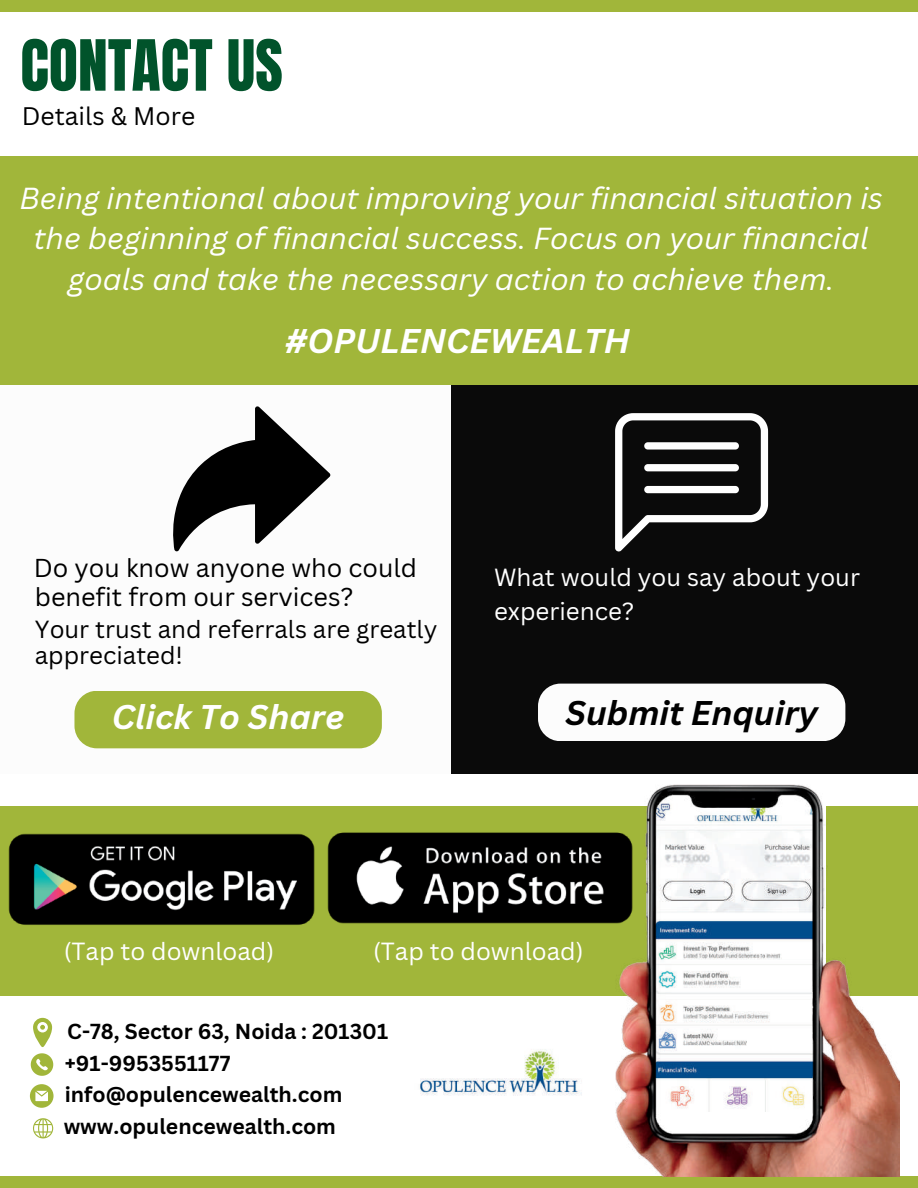
<style>
.page{position:relative;width:918px;height:1188px;background:#fff}
.page>*{position:absolute;margin:0;border:0;box-sizing:border-box;transform-origin:0 0}
.t1{font:60px "Anton";color:#01532b}
.t2{font:italic 700 33.3px "Canva Sans";color:#fff}
.t3{font:italic 700 33.3px "Canva Sans";color:#000}
.t4{font:italic 29.55px/40.5px "Canva Sans";color:#fff;text-align:center}
.t5{font:25.2px/28.3px "Canva Sans";color:#000}
.t6{font:24.75px "Canva Sans";color:#000}
.t7{font:24.15px/33.8px "Canva Sans";color:#fff}
.t8{font:24.15px/25.5px "Canva Sans";color:#000}
.t9{font:700 21.15px/31.5px "Canva Sans";color:#000}
</style>
<div class="page">
<div style="left:0;top:1176px;width:918px;height:12px;background:#a1b63a"></div>
<div style="left:0;top:0;width:918px;height:12px;background:#a1b63a"></div>
<div style="left:0;top:156px;width:918px;height:617px;background:#a1b63a"></div>
<div style="left:0;top:385px;width:459px;height:388px;background:#fcfcfc"></div>
<div style="left:451px;top:385px;width:467px;height:388px;background:#0a0a0a"></div>
<svg style="left:173px;top:406px;width:157px;height:145px"></svg>
<div style="left:74px;top:691px;width:308px;height:57px;background:#a1b63a;border-radius:23px"></div>
<svg style="left:615px;top:413px;width:153px;height:138px"></svg>
<div style="left:538px;top:684px;width:307px;height:57px;background:#fcfcfc;border-radius:22px"></div>
<div style="left:0;top:806px;width:918px;height:189px;background:#a1b63a"></div>
<img style="left:615px;top:785px;width:285px;height:391px">
<img style="left:8px;top:833px;width:303px;height:92px">
<img style="left:311px;top:819px;width:338px;height:115px">
<svg style="left:33px;top:1018px;width:19px;height:29px"></svg>
<svg style="left:31px;top:1053px;width:22px;height:23px"></svg>
<svg style="left:30px;top:1084px;width:24px;height:24px"></svg>
<svg style="left:33px;top:1118px;width:20px;height:20px"></svg>
<img style="left:420px;top:1049px;width:162px;height:47px">
<h1 class="t1" style="left:20px;top:22px;width:264px">CONTACT US</h1>
<p class="t6" style="left:22px;top:98px;width:175px">Details &amp; More</p>
<p class="t4" style="left:19px;top:177px;width:865px">Being intentional about improving your financial situation is the beginning of financial success. Focus on your financial goals and take the necessary action to achieve them.</p>
<p class="t2" style="left:285px;top:318px;width:346px">#OPULENCEWEALTH</p>
<p class="t5" style="left:34px;top:553px;width:385px">Do you know anyone who could benefit from our services?</p>
<p class="t8" style="left:35px;top:616px;width:404px">Your trust and referrals are greatly appreciated!</p>
<p class="t2" style="left:112px;top:694px;width:234px">Click To Share</p>
<p class="t7" style="left:494px;top:560px;width:368px">What would you say about your experience?</p>
<p class="t3" style="left:566px;top:690px;width:254px">Submit Enquiry</p>
<p class="t7" style="left:64px;top:934px;width:212px">(Tap to download)</p>
<p class="t7" style="left:373px;top:934px;width:212px">(Tap to download)</p>
<p class="t9" style="left:64px;top:1015px;width:326px">C-78, Sector 63, Noida : 201301 +91-9953551177 info@opulencewealth.com www.opulencewealth.com</p>
</div>
